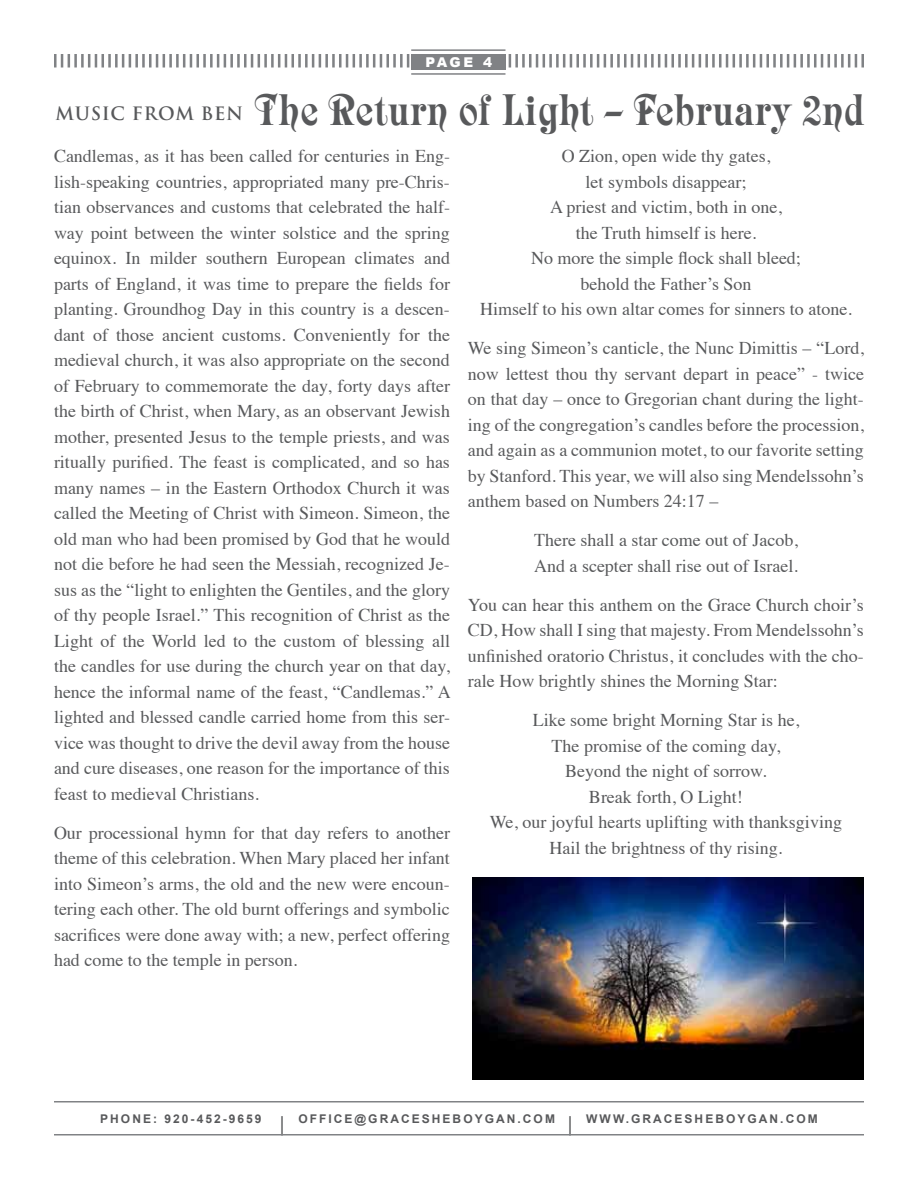
<style>
.page{position:relative;width:918px;height:1188px;background:#fff}
.page>*{position:absolute;margin:0;border:0;box-sizing:border-box;transform-origin:0 0}
.t1{font:43.5px "Raphael Std";letter-spacing:-.01em;color:#58595b}
.t2{font:18px/25.5px "Times";color:#58595b;text-align:justify}
.t3{font:700 18px "Trajan Pro";letter-spacing:.035em;color:#58595b}
.t4{font:900 13.5px "Arial";color:#fff}
.t5{font:700 12px "Arial";letter-spacing:.17em;color:#58595b}
.s1{font-weight:400;font-size:20.7px}
</style>
<div class="page">
<hr style="left:54px;top:1101px;width:810px;height:1px;background:#808285">
<hr style="left:54px;top:1134px;width:810px;height:2px;background:#808285">
<hr style="left:54px;top:54px;width:3px;height:14px;background:#808285">
<svg style="left:61px;top:54px;width:9px;height:14px"></svg>
<hr style="left:74px;top:54px;width:3px;height:14px;background:#808285">
<hr style="left:81px;top:54px;width:3px;height:14px;background:#808285">
<svg style="left:88px;top:54px;width:9px;height:14px"></svg>
<hr style="left:101px;top:54px;width:3px;height:14px;background:#808285">
<hr style="left:108px;top:54px;width:3px;height:14px;background:#808285">
<hr style="left:115px;top:54px;width:3px;height:14px;background:#808285">
<svg style="left:122px;top:54px;width:9px;height:14px"></svg>
<hr style="left:135px;top:54px;width:3px;height:14px;background:#808285">
<hr style="left:142px;top:54px;width:3px;height:14px;background:#808285">
<hr style="left:149px;top:54px;width:3px;height:14px;background:#808285">
<svg style="left:156px;top:54px;width:9px;height:14px"></svg>
<hr style="left:169px;top:54px;width:3px;height:14px;background:#808285">
<hr style="left:176px;top:54px;width:3px;height:14px;background:#808285">
<svg style="left:183px;top:54px;width:9px;height:14px"></svg>
<hr style="left:196px;top:54px;width:3px;height:14px;background:#808285">
<hr style="left:203px;top:54px;width:3px;height:14px;background:#808285">
<hr style="left:210px;top:54px;width:3px;height:14px;background:#808285">
<svg style="left:217px;top:54px;width:9px;height:14px"></svg>
<hr style="left:230px;top:54px;width:3px;height:14px;background:#808285">
<hr style="left:237px;top:54px;width:3px;height:14px;background:#808285">
<hr style="left:244px;top:54px;width:3px;height:14px;background:#808285">
<svg style="left:251px;top:54px;width:9px;height:14px"></svg>
<hr style="left:264px;top:54px;width:3px;height:14px;background:#808285">
<hr style="left:271px;top:54px;width:3px;height:14px;background:#808285">
<svg style="left:278px;top:54px;width:9px;height:14px"></svg>
<hr style="left:291px;top:54px;width:3px;height:14px;background:#808285">
<hr style="left:298px;top:54px;width:3px;height:14px;background:#808285">
<hr style="left:305px;top:54px;width:3px;height:14px;background:#808285">
<svg style="left:312px;top:54px;width:9px;height:14px"></svg>
<hr style="left:325px;top:54px;width:3px;height:14px;background:#808285">
<hr style="left:332px;top:54px;width:3px;height:14px;background:#808285">
<hr style="left:339px;top:54px;width:3px;height:14px;background:#808285">
<svg style="left:346px;top:54px;width:9px;height:14px"></svg>
<hr style="left:359px;top:54px;width:3px;height:14px;background:#808285">
<hr style="left:366px;top:54px;width:3px;height:14px;background:#808285">
<svg style="left:373px;top:54px;width:9px;height:14px"></svg>
<hr style="left:386px;top:54px;width:3px;height:14px;background:#808285">
<hr style="left:393px;top:54px;width:3px;height:14px;background:#808285">
<hr style="left:400px;top:54px;width:3px;height:14px;background:#808285">
<svg style="left:407px;top:54px;width:3px;height:14px"></svg>
<svg style="left:508px;top:54px;width:3px;height:14px"></svg>
<hr style="left:515px;top:54px;width:3px;height:14px;background:#808285">
<hr style="left:522px;top:54px;width:3px;height:14px;background:#808285">
<hr style="left:529px;top:54px;width:3px;height:14px;background:#808285">
<svg style="left:536px;top:54px;width:9px;height:14px"></svg>
<hr style="left:549px;top:54px;width:3px;height:14px;background:#808285">
<hr style="left:556px;top:54px;width:3px;height:14px;background:#808285">
<svg style="left:563px;top:54px;width:9px;height:14px"></svg>
<hr style="left:576px;top:54px;width:3px;height:14px;background:#808285">
<hr style="left:583px;top:54px;width:3px;height:14px;background:#808285">
<hr style="left:590px;top:54px;width:3px;height:14px;background:#808285">
<svg style="left:597px;top:54px;width:9px;height:14px"></svg>
<hr style="left:610px;top:54px;width:3px;height:14px;background:#808285">
<hr style="left:617px;top:54px;width:3px;height:14px;background:#808285">
<hr style="left:624px;top:54px;width:3px;height:14px;background:#808285">
<svg style="left:631px;top:54px;width:9px;height:14px"></svg>
<hr style="left:644px;top:54px;width:3px;height:14px;background:#808285">
<hr style="left:651px;top:54px;width:3px;height:14px;background:#808285">
<svg style="left:658px;top:54px;width:9px;height:14px"></svg>
<hr style="left:671px;top:54px;width:3px;height:14px;background:#808285">
<hr style="left:678px;top:54px;width:3px;height:14px;background:#808285">
<hr style="left:685px;top:54px;width:3px;height:14px;background:#808285">
<svg style="left:692px;top:54px;width:9px;height:14px"></svg>
<hr style="left:705px;top:54px;width:3px;height:14px;background:#808285">
<hr style="left:712px;top:54px;width:3px;height:14px;background:#808285">
<hr style="left:719px;top:54px;width:3px;height:14px;background:#808285">
<svg style="left:726px;top:54px;width:9px;height:14px"></svg>
<hr style="left:739px;top:54px;width:3px;height:14px;background:#808285">
<hr style="left:746px;top:54px;width:3px;height:14px;background:#808285">
<svg style="left:753px;top:54px;width:9px;height:14px"></svg>
<hr style="left:766px;top:54px;width:3px;height:14px;background:#808285">
<hr style="left:773px;top:54px;width:3px;height:14px;background:#808285">
<hr style="left:780px;top:54px;width:3px;height:14px;background:#808285">
<svg style="left:787px;top:54px;width:9px;height:14px"></svg>
<hr style="left:800px;top:54px;width:3px;height:14px;background:#808285">
<hr style="left:807px;top:54px;width:3px;height:14px;background:#808285">
<hr style="left:814px;top:54px;width:3px;height:14px;background:#808285">
<svg style="left:821px;top:54px;width:9px;height:14px"></svg>
<hr style="left:834px;top:54px;width:3px;height:14px;background:#808285">
<hr style="left:841px;top:54px;width:3px;height:14px;background:#808285">
<svg style="left:848px;top:54px;width:9px;height:14px"></svg>
<hr style="left:861px;top:54px;width:3px;height:14px;background:#808285">
<div style="left:411px;top:54px;width:95px;height:15px;background:#808285"></div>
<hr style="left:411px;top:49px;width:94px;height:2px;background:#808285">
<hr style="left:411px;top:73px;width:94px;height:2px;background:#808285">
<img style="left:472px;top:878px;width:392px;height:202px">
<p class="t3" style="left:55px;top:103px;width:189px">MUSIC FROM BEN</p>
<p class="t4" style="left:425px;top:52px;width:68px">page 4</p>
<h1 class="t1" style="left:255px;top:84px;width:611px">The Return of Light – February 2nd</h1>
<p class="t2" style="left:54px;top:142px;width:398px">Candlemas, as it has been called for centuries in Eng&shy;lish-speaking countries, appropriated many pre-Chris&shy;tian observances and customs that celebrated the half&shy;way point between the winter solstice and the spring equinox. In milder southern European climates and parts of England, it was time to prepare the fields for planting. Groundhog Day in this country is a descen&shy;dant of those ancient customs. Conveniently for the medieval church, it was also appropriate on the second of February to commemorate the day, forty days after the birth of Christ, when Mary, as an observant Jewish mother, presented Jesus to the temple priests, and was ritually purified. The feast is complicated, and so has many names – in the Eastern Orthodox Church it was called the Meeting of Christ with Simeon. Simeon, the old man who had been promised by God that he would not die before he had seen the Messiah, recognized Je&shy;sus as the “light to enlighten the Gentiles, and the glory of thy people Israel.” This recognition of Christ as the Light of the World led to the custom of blessing all the candles for use during the church year on that day, hence the informal name of the feast, “Candlemas.” A lighted and blessed candle carried home from this ser&shy;vice was thought to drive the devil away from the house and cure diseases, one reason for the importance of this feast to medieval Christians.</p>
<p class="t2" style="left:54px;top:818px;width:398px">Our processional hymn for that day refers to another theme of this celebration. When Mary placed her infant into Simeon’s arms, the old and the new were encoun&shy;tering each other. The old burnt offerings and symbolic sacrifices were done away with; a new, perfect offering had come to the temple in person.</p>
<p class="t2" style="left:480px;top:142px;width:373px;text-align:center">O Zion, open wide thy gates,<br>let symbols disappear;<br>A priest and victim, both in one,<br>the Truth himself is here.<br>No more the simple flock shall bleed;<br>behold the Father’s Son<br>Himself to his own altar comes for sinners to atone.</p>
<p class="t2" style="left:468px;top:334px;width:398px">We sing Simeon’s canticle, the Nunc Dimittis – “Lord, now lettest thou thy servant depart in peace” - twice on that day – once to Gregorian chant during the light&shy;ing of the congregation’s candles before the procession, and again as a communion motet, to our favorite setting by Stanford. This year, we will also sing Mendelssohn’s anthem based on Numbers 24:17 –</p>
<p class="t2" style="left:534px;top:526px;width:265px">There shall a star come out of Jacob,<br>And a scepter shall rise out of Israel.</p>
<p class="t2" style="left:468px;top:590px;width:398px">You can hear this anthem on the Grace Church choir’s CD, How shall I sing that majesty. From Mendelssohn’s unfinished oratorio Christus, it concludes with the cho&shy;rale How brightly shines the Morning Star:</p>
<p class="t2" style="left:490px;top:706px;width:354px;text-align:center">Like some bright Morning Star is he,<br>The promise of the coming day,<br>Beyond the night of sorrow.<br>Break forth, O Light!<br>We, our joyful hearts uplifting with thanksgiving Hail the brightness of thy rising.</p>
<p class="t5" style="left:100px;top:1111px;width:500px">PHON E: 920-452-9659 <span class="s1">|</span> OFFICE@GRACES HEBOYGAN .COM <span class="s1">|</span> WWW</p>
<p class="t5" style="left:626px;top:1111px;width:194px">.GRACES HEBOYGAN .COM</p>
</div>
